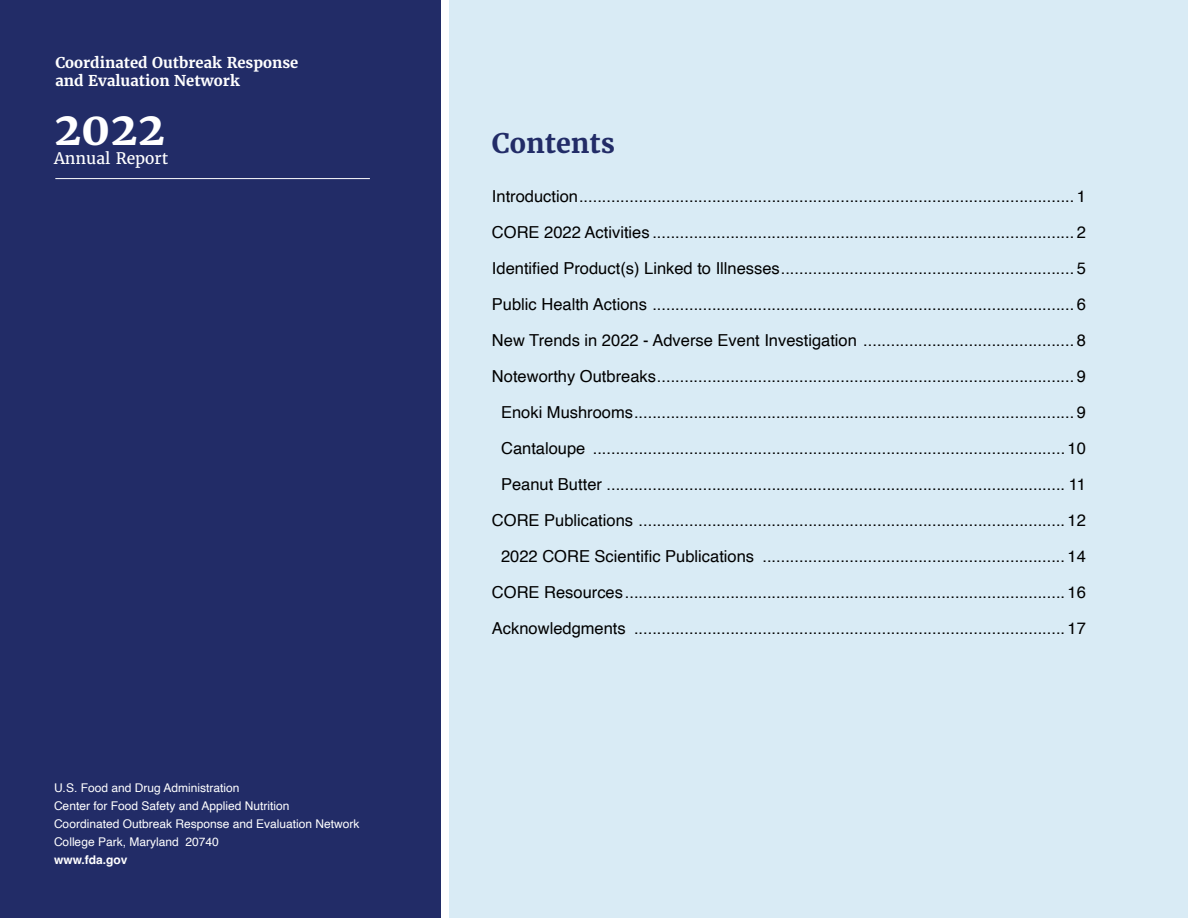
<style>
.page{position:relative;width:1188px;height:918px;background:#fff}
.page>*{position:absolute;margin:0;border:0;box-sizing:border-box;transform-origin:0 0}
.t1{font:700 45.6px "Merriweather";color:#fff}
.TOC_title{font:700 27px "Merriweather";color:#222c67}
.t2{font:16.5px "Helvetica";color:#000}
.t3{font:15.75px "Merriweather";color:#fff}
.t4{font:700 14.85px/17.9px "Merriweather";color:#fff}
.t5{font:12px "Helvetica";color:#fff}
.t6{font:700 12px "Helvetica";color:#fff}
</style>
<div class="page">
<div style="left:0;top:0;width:441px;height:918px;background:#222c67"></div>
<div style="left:449px;top:0;width:739px;height:918px;background:#d9ebf5"></div>
<hr style="left:55px;top:178px;width:315px;height:1px;background:#fff">
<p class="t4" style="left:55px;top:54px;width:244px">Coordinated Outbreak Response and Evaluation Network</p>
<p class="t1" style="left:54px;top:99px;width:112px">2022</p>
<p class="t3" style="left:54px;top:149px;width:116px">Annual Report</p>
<p class="t5" style="left:54px;top:779px;width:187px">U.S. Food and Drug Administration</p>
<p class="t5" style="left:54px;top:797px;width:237px">Center for Food Safety and Applied Nutrition</p>
<p class="t5" style="left:54px;top:815px;width:307px">Coordinated Outbreak Response and Evaluation Network</p>
<p class="t5" style="left:54px;top:833px;width:166px">College Park, Maryland 20740</p>
<p class="t6" style="left:54px;top:853px;width:75px">www.fda.gov</p>
<p class="TOC_title" style="left:492px;top:126px;width:125px">Contents</p>
<p class="t2" style="left:492px;top:184px;width:595px">Introduction............................................................................................................ 1</p>
<p class="t2" style="left:492px;top:220px;width:595px">CORE 2022 Activities ............................................................................................ 2</p>
<p class="t2" style="left:492px;top:256px;width:595px">Identified Product(s) Linked to Illnesses................................................................ 5</p>
<p class="t2" style="left:492px;top:292px;width:595px">Public Health Actions ............................................................................................ 6</p>
<p class="t2" style="left:492px;top:328px;width:595px">New Trends in 2022 - Adverse Event Investigation .............................................. 8</p>
<p class="t2" style="left:492px;top:364px;width:595px">Noteworthy Outbreaks........................................................................................... 9</p>
<p class="t2" style="left:501px;top:400px;width:586px">Enoki Mushrooms................................................................................................ 9</p>
<p class="t2" style="left:501px;top:436px;width:586px">Cantaloupe ....................................................................................................... 10</p>
<p class="t2" style="left:501px;top:472px;width:586px">Peanut Butter .................................................................................................... 11</p>
<p class="t2" style="left:492px;top:508px;width:595px">CORE Publications ............................................................................................. 12</p>
<p class="t2" style="left:501px;top:544px;width:586px">2022 CORE Scientific Publications .................................................................. 14</p>
<p class="t2" style="left:492px;top:580px;width:595px">CORE Resources................................................................................................ 16</p>
<p class="t2" style="left:492px;top:616px;width:595px">Acknowledgments .............................................................................................. 17</p>
</div>
